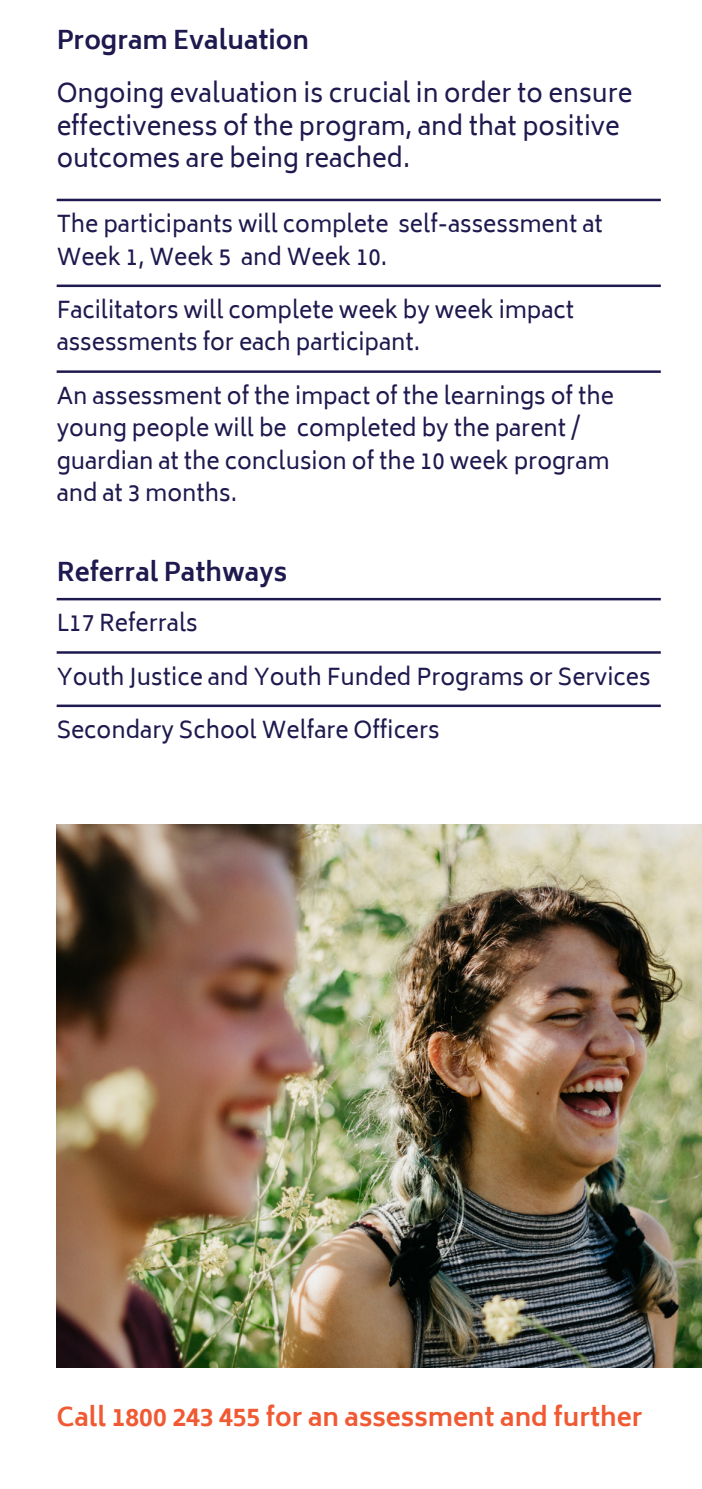
<style>
.page{position:relative;width:702px;height:1489px;background:#fff}
.page>*{position:absolute;margin:0;border:0;box-sizing:border-box;transform-origin:0 0}
.Inside_Brochure_Body{font:25px/32.5px "Biryani";color:#1e194e}
.t1{font:700 25px "Biryani";color:#f05932}
.Inside_Brochure_Body-2{font:700 25px "Biryani";color:#1e194e}
.Inside_Brochure_Body-3{font:22.5px/32.5px "Biryani";color:#1e194e}
</style>
<div class="page">
<hr style="left:57px;top:199px;width:603px;height:2px;background:#1e194e">
<hr style="left:57px;top:284px;width:603px;height:3px;background:#1e194e">
<hr style="left:57px;top:370px;width:603px;height:3px;background:#1e194e">
<hr style="left:57px;top:598px;width:603px;height:2px;background:#1e194e">
<hr style="left:57px;top:651px;width:603px;height:2px;background:#1e194e">
<hr style="left:57px;top:704px;width:603px;height:3px;background:#1e194e">
<img style="left:57px;top:825px;width:645px;height:541px">
<p class="Inside_Brochure_Body-2" style="left:57px;top:25px;width:254px">Program Evaluation</p>
<p class="Inside_Brochure_Body" style="left:57px;top:77px;width:577px">Ongoing evaluation is crucial in order to ensure effectiveness of the program, and that positive outcomes are being reached.</p>
<p class="Inside_Brochure_Body-3" style="left:57px;top:208px;width:547px">The participants will complete self-assessment at<br>Week 1, Week 5 and Week 10.</p>
<p class="Inside_Brochure_Body-3" style="left:57px;top:294px;width:519px">Facilitators will complete week by week impact assessments for each participant.</p>
<p class="Inside_Brochure_Body-3" style="left:57px;top:379px;width:559px">An assessment of the impact of the learnings of the young people will be completed by the parent / guardian at the conclusion of the 10 week program and at 3 months.</p>
<p class="Inside_Brochure_Body-2" style="left:57px;top:557px;width:232px">Referral Pathways</p>
<p class="Inside_Brochure_Body-3" style="left:57px;top:607px;width:143px">L17 Referrals</p>
<p class="Inside_Brochure_Body-3" style="left:57px;top:660px;width:595px">Youth Justice and Youth Funded Programs or Services</p>
<p class="Inside_Brochure_Body-3" style="left:57px;top:713px;width:384px">Secondary School Welfare Officers</p>
<p class="t1" style="left:57px;top:1402px;width:587px">Call 1800 243 455 for an assessment and further</p>
</div>
